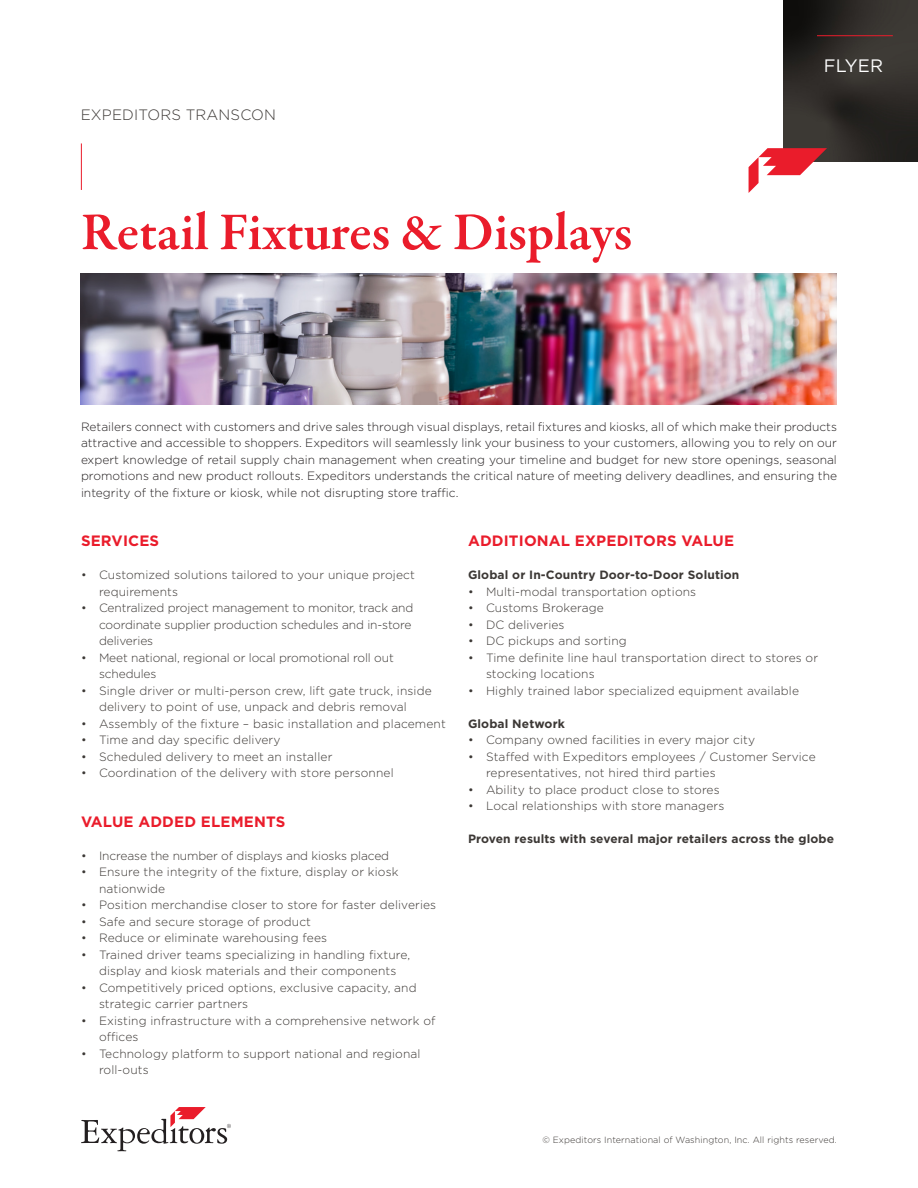
<style>
.page{position:relative;width:918px;height:1188px;background:#fff}
.page>*{position:absolute;margin:0;border:0;box-sizing:border-box;transform-origin:0 0}
.t1{font:600 54px "Garamond Premr Pro";color:#ea1c2b}
.t2{font:18px "Gotham";letter-spacing:.01em;color:#fff}
.Subheader{font:700 15px "Gotham";letter-spacing:.01em;color:#ea1c2b}
.Publishing_Group_Tit{font:300 15px "Gotham";letter-spacing:.01em;color:#3c3835}
.t3{font:300 12px/16.5px "Gotham";letter-spacing:.01em;color:#3c3835}
.t4{font:300 12px/16.5px "Gotham";color:#231f20;text-align:justify}
.t5{font:300 12px/16.5px "Gotham";letter-spacing:-.01em;color:#3c3835}
.List_-_Bullets{font:700 12px "Gotham";letter-spacing:.01em;color:#3c3835}
.t6{font:300 9px "Gotham";letter-spacing:.01em;color:#3c3835}
</style>
<div class="page">
<svg style="left:81px;top:1107px;width:150px;height:44px"></svg>
<img style="left:783px;top:0;width:135px;height:162px">
<hr style="left:817px;top:35px;width:76px;height:1px;background:#ea1c2b">
<hr style="left:81px;top:143px;width:1px;height:47px;background:#ea1c2b">
<svg style="left:749px;top:148px;width:78px;height:45px"></svg>
<img style="left:81px;top:273px;width:756px;height:132px">
<p class="Publishing_Group_Tit" style="left:81px;top:105px;width:197px">EXPEDITORS TRANSCON</p>
<p class="t1" style="left:81px;top:199px;width:553px">Retail Fixtures &amp; Displays</p>
<p class="t2" style="left:824px;top:54px;width:61px">FLYER</p>
<p class="t4" style="left:81px;top:418px;width:758px">Retailers connect with customers and drive sales through visual displays, retail fixtures and kiosks, all of which make their products attractive and accessible to shoppers. Expeditors will seamlessly link your business to your customers, allowing you to rely on our expert knowledge of retail supply chain management when creating your timeline and budget for new store openings, seasonal promotions and new product rollouts. Expeditors understands the critical nature of meeting delivery deadlines, and ensuring the integrity of the fixture or kiosk, while not disrupting store traffic.</p>
<p class="Subheader" style="left:81px;top:531px;width:80px">SERVICES</p>
<p class="t3" style="left:99px;top:566px;width:317px;text-indent:-18px">• Customized solutions tailored to your unique project requirements</p>
<p class="t5" style="left:99px;top:599px;width:316px;text-indent:-18px">• Centralized project management to monitor, track and coordinate supplier production schedules and in-store deliveries</p>
<p class="t5" style="left:99px;top:649px;width:296px;text-indent:-18px">• Meet national, regional or local promotional roll out schedules</p>
<p class="t3" style="left:81px;top:682px;width:352px;text-align:center">• Single driver or multi-person crew, lift gate truck, inside delivery to point of use, unpack and debris removal</p>
<p class="t3" style="left:81px;top:715px;width:366px">• Assembly of the fixture – basic installation and placement</p>
<p class="t3" style="left:81px;top:731px;width:201px">• Time and day specific delivery</p>
<p class="t3" style="left:81px;top:748px;width:253px">• Scheduled delivery to meet an installer</p>
<p class="t3" style="left:81px;top:764px;width:314px">• Coordination of the delivery with store personnel</p>
<p class="Subheader" style="left:81px;top:811px;width:206px">VALUE ADDED ELEMENTS</p>
<p class="t5" style="left:81px;top:847px;width:310px">• Increase the number of displays and kiosks placed</p>
<p class="t3" style="left:99px;top:863px;width:301px;text-indent:-18px">• Ensure the integrity of the fixture, display or kiosk nationwide</p>
<p class="t3" style="left:81px;top:896px;width:357px">• Position merchandise closer to store for faster deliveries</p>
<p class="t3" style="left:81px;top:913px;width:232px">• Safe and secure storage of product</p>
<p class="t3" style="left:81px;top:929px;width:248px">• Reduce or eliminate warehousing fees</p>
<p class="t3" style="left:81px;top:946px;width:331px;text-align:center">• Trained driver teams specializing in handling fixture, display and kiosk materials and their components</p>
<p class="t3" style="left:99px;top:979px;width:319px;text-indent:-18px">• Competitively priced options, exclusive capacity, and strategic carrier partners</p>
<p class="t3" style="left:99px;top:1012px;width:338px;text-indent:-18px">• Existing infrastructure with a comprehensive network of offices</p>
<p class="t3" style="left:99px;top:1045px;width:323px;text-indent:-18px">• Technology platform to support national and regional roll-outs</p>
<p class="Subheader" style="left:468px;top:531px;width:268px">ADDITIONAL EXPEDITORS VALUE</p>
<p class="List_-_Bullets" style="left:468px;top:567px;width:273px">Global or In-Country Door-to-Door Solution</p>
<p class="t3" style="left:468px;top:583px;width:230px">• Multi-modal transportation options</p>
<p class="t3" style="left:468px;top:599px;width:137px">• Customs Brokerage</p>
<p class="t3" style="left:468px;top:616px;width:98px">• DC deliveries</p>
<p class="t3" style="left:468px;top:632px;width:160px">• DC pickups and sorting</p>
<p class="t3" style="left:486px;top:649px;width:334px;text-indent:-18px">• Time definite line haul transportation direct to stores or stocking locations</p>
<p class="t3" style="left:468px;top:682px;width:333px">• Highly trained labor specialized equipment available</p>
<p class="List_-_Bullets" style="left:468px;top:715px;width:98px">Global Network</p>
<p class="t3" style="left:468px;top:731px;width:289px">• Company owned facilities in every major city</p>
<p class="t3" style="left:486px;top:748px;width:331px;text-indent:-18px">• Staffed with Expeditors employees / Customer Service representatives, not hired third parties</p>
<p class="t3" style="left:468px;top:781px;width:253px">• Ability to place product close to stores</p>
<p class="t3" style="left:468px;top:797px;width:258px">• Local relationships with store managers</p>
<p class="List_-_Bullets" style="left:468px;top:831px;width:368px">Proven results with several major retailers across the globe</p>
<p class="t6" style="left:542px;top:1134px;width:296px">© Expeditors International of Washington, Inc. All rights reserved.</p>
</div>
